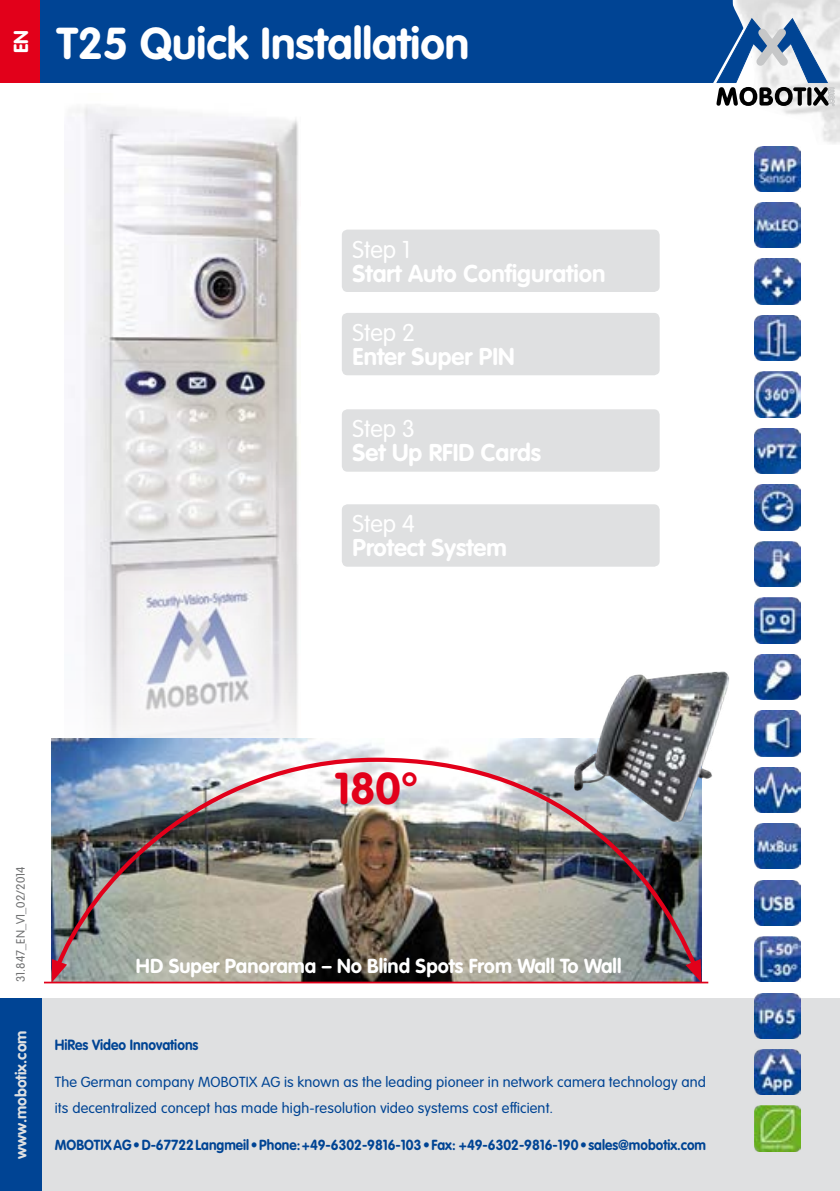
<style>
.page{position:relative;width:840px;height:1191px;background:#fff}
.page>*{position:absolute;margin:0;border:0;box-sizing:border-box;transform-origin:0 0}
.t1{font:700 44px "VAG Rounded LT Pro";color:#fff}
.t2{font:700 44px "VAG Rounded LT Pro";color:#e2001a}
.t3{font:700 24px "VAG Rounded LT Pro";color:#fff}
.t4{font:300 24px "VAG Rounded LT Pro";color:#fff}
.t5{font:700 20px "VAG Rounded LT Pro";color:#fff}
.t6{font:700 15.6px "VAG Rounded LT Pro";color:#dfe0e1}
.t7{font:700 14.6px "VAG Rounded LT Pro";color:#004494;scale:.94 1}
.t8{font:300 14.4px/26px "VAG Rounded LT Pro";letter-spacing:.01em;color:#004494}
.t9{font:700 14.4px "VAG Rounded LT Pro";color:#004494;scale:.94 1}
.t10{font:300 12px "VAG Rounded LT Pro";color:#707172}
</style>
<div class="page">
<div style="left:0;top:0;width:839px;height:82px;background:#004494"></div>
<div style="left:0;top:998px;width:839px;height:193px;background:#dfe0e1"></div>
<div style="left:0;top:998px;width:42px;height:193px;background:#004494"></div>
<img style="left:732px;top:0;width:107px;height:144px">
<div style="left:0;top:0;width:40px;height:82px;background:#e2001a"></div>
<svg style="left:710px;top:18px;width:124px;height:88px"></svg>
<img style="left:754px;top:146px;width:45px;height:45px">
<img style="left:754px;top:202px;width:45px;height:46px">
<img style="left:754px;top:259px;width:45px;height:45px">
<img style="left:754px;top:315px;width:45px;height:46px">
<img style="left:754px;top:372px;width:45px;height:45px">
<img style="left:754px;top:428px;width:45px;height:46px">
<img style="left:754px;top:485px;width:45px;height:45px">
<img style="left:754px;top:541px;width:45px;height:45px">
<img style="left:754px;top:598px;width:45px;height:45px">
<img style="left:754px;top:654px;width:45px;height:45px">
<img style="left:754px;top:710px;width:45px;height:46px">
<img style="left:754px;top:767px;width:45px;height:45px">
<img style="left:754px;top:823px;width:45px;height:46px">
<img style="left:754px;top:880px;width:45px;height:45px">
<img style="left:754px;top:936px;width:45px;height:46px">
<img style="left:754px;top:993px;width:45px;height:45px">
<img style="left:754px;top:1049px;width:45px;height:45px">
<img style="left:754px;top:1106px;width:45px;height:45px">
<img style="left:64px;top:106px;width:236px;height:633px">
<img style="left:51px;top:739px;width:634px;height:242px">
<img style="left:51px;top:755px;width:650px;height:220px">
<svg style="left:685px;top:959px;width:16px;height:22px"></svg>
<svg style="left:52px;top:959px;width:15px;height:22px"></svg>
<hr style="left:44px;top:981px;width:664px;height:2px;background:#e2001a">
<img style="left:573px;top:671px;width:155px;height:155px">
<div style="left:341px;top:230px;width:318px;height:62px;background:#dfe0e1;border-radius:6px"></div>
<div style="left:341px;top:313px;width:318px;height:62px;background:#dfe0e1;border-radius:6px"></div>
<div style="left:341px;top:409px;width:318px;height:63px;background:#dfe0e1;border-radius:6px"></div>
<div style="left:341px;top:504px;width:318px;height:62px;background:#dfe0e1;border-radius:6px"></div>
<h3 class="t5" style="left:8px;top:53px;width:24px;rotate:-90deg">EN</h3>
<h1 class="t1" style="left:57px;top:16px;width:414px">T25 Quick Installation</h1>
<h2 class="t4" style="left:352px;top:235px;width:60px">Step 1</h2>
<h2 class="t3" style="left:352px;top:258px;width:254px">Start Auto Configuration</h2>
<h2 class="t4" style="left:352px;top:318px;width:64px">Step 2</h2>
<h2 class="t3" style="left:352px;top:341px;width:163px">Enter Super PIN</h2>
<h2 class="t4" style="left:352px;top:415px;width:64px">Step 3</h2>
<h2 class="t3" style="left:352px;top:437px;width:190px">Set Up RFID Cards</h2>
<h2 class="t4" style="left:352px;top:510px;width:64px">Step 4</h2>
<h2 class="t3" style="left:352px;top:532px;width:155px">Protect System</h2>
<p class="t10" style="left:14px;top:982px;width:118px;rotate:-90deg">31.847_EN_V1_02/2014</p>
<p class="t6" style="left:11px;top:1158px;width:130px;rotate:-90deg">www.mobotix.com</p>
<h1 class="t2" style="left:334px;top:761px;width:86px">180°</h1>
<h3 class="t5" style="left:136px;top:953px;width:486px">HD Super Panorama – No Blind Spots From Wall To Wall</h3>
<p class="t7" style="left:55px;top:1035px;width:154px">HiRes Video Innovations</p>
<p class="t8" style="left:55px;top:1069px;width:652px">The German company MOBOTIX AG is known as the leading pioneer in network camera technology and its decentralized concept has made high-resolution video systems cost efficient.</p>
<p class="t9" style="left:55px;top:1136px;width:694px">MOBOTIX AG • D-67722 Langmeil • Phone: +49-6302-9816-103 • Fax: +49-6302-9816-190 • sales@mobotix.com</p>
</div>
